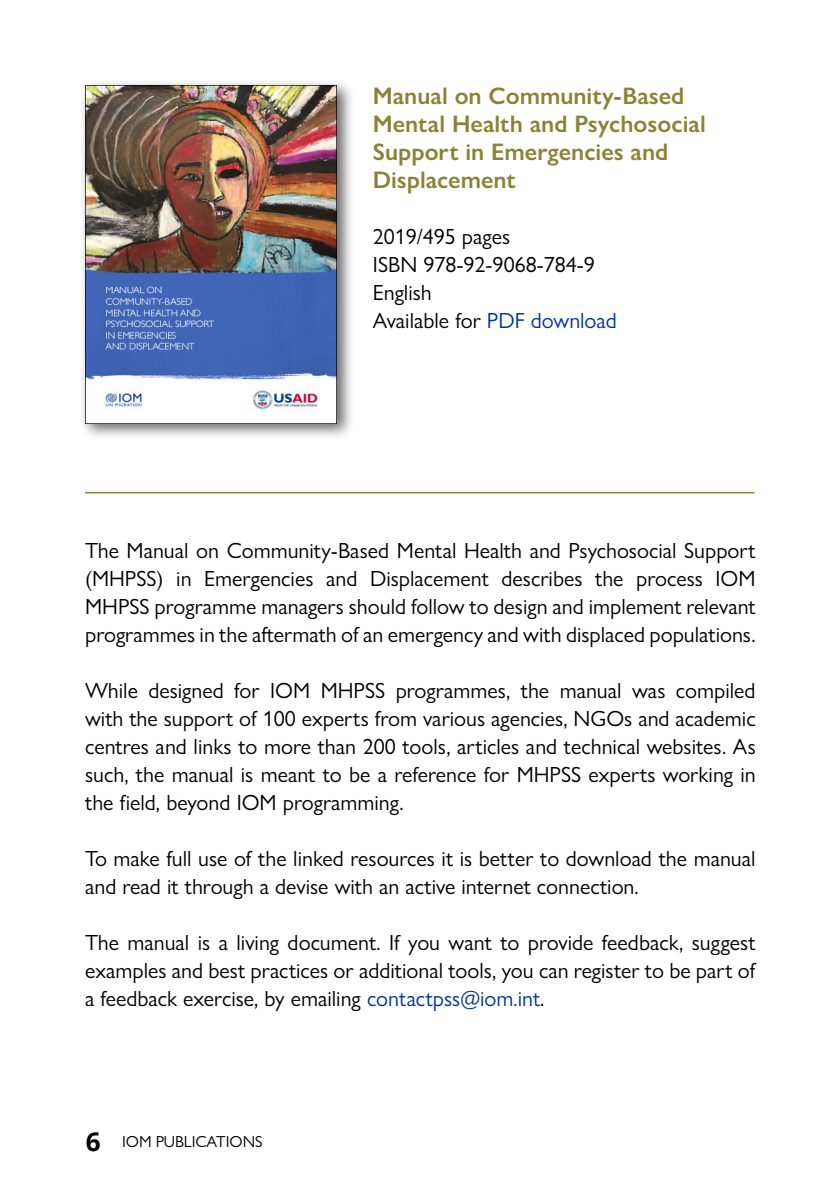
<style>
.page{position:relative;width:840px;height:1191px;background:#fff}
.page>*{position:absolute;margin:0;border:0;box-sizing:border-box;transform-origin:0 0}
.t1{font:600 24px/28px "Gill Sans Nova";color:#8b8235}
.t2{font:22px/28px "Gill Sans Nova";color:#000;text-align:justify}
.t3{font:16px "Gill Sans MT Pro";color:#000}
.s1{color:#0033a1}
.s2{font-family:"Open Sans";font-weight:700;font-size:26px}
</style>
<div class="page">
<div style="left:79px;top:78px;width:276px;height:362px;background:#000;opacity:.6"></div>
<img style="left:86px;top:85px;width:250px;height:338px">
<hr style="left:85px;top:492px;width:669px;height:1px;background:#8b8235">
<p class="t1" style="left:372px;top:82px;width:334px">Manual on Community-Based<br>Mental Health and Psychosocial<br>Support in Emergencies and<br>Displacement</p>
<p class="t2" style="left:372px;top:222px;width:245px;text-align:left">2019/495 pages<br>ISBN 978-92-9068-784-9<br>English<br>Available for <span class="s1">PDF download</span></p>
<p class="t2" style="left:85px;top:536px;width:671px">The Manual on Community-Based Mental Health and Psychosocial Support (MHPSS) in Emergencies and Displacement describes the process IOM MHPSS programme managers should follow to design and implement relevant programmes in the aftermath of an emergency and with displaced populations.</p>
<p class="t2" style="left:85px;top:676px;width:671px">While designed for IOM MHPSS programmes, the manual was compiled with the support of 100 experts from various agencies, NGOs and academic centres and links to more than 200 tools, articles and technical websites. As such, the manual is meant to be a reference for MHPSS experts working in the field, beyond IOM programming.</p>
<p class="t2" style="left:85px;top:844px;width:671px">To make full use of the linked resources it is better to download the manual and read it through a devise with an active internet connection.</p>
<p class="t2" style="left:85px;top:928px;width:671px">The manual is a living document. If you want to provide feedback, suggest examples and best practices or additional tools, you can register to be part of a feedback exercise, by emailing <span class="s1">contactpss@iom.int</span>.</p>
<p class="t3" style="left:86px;top:1132px;width:178px"><span class="s2">6</span> IOM PUBLICATIONS</p>
</div>
